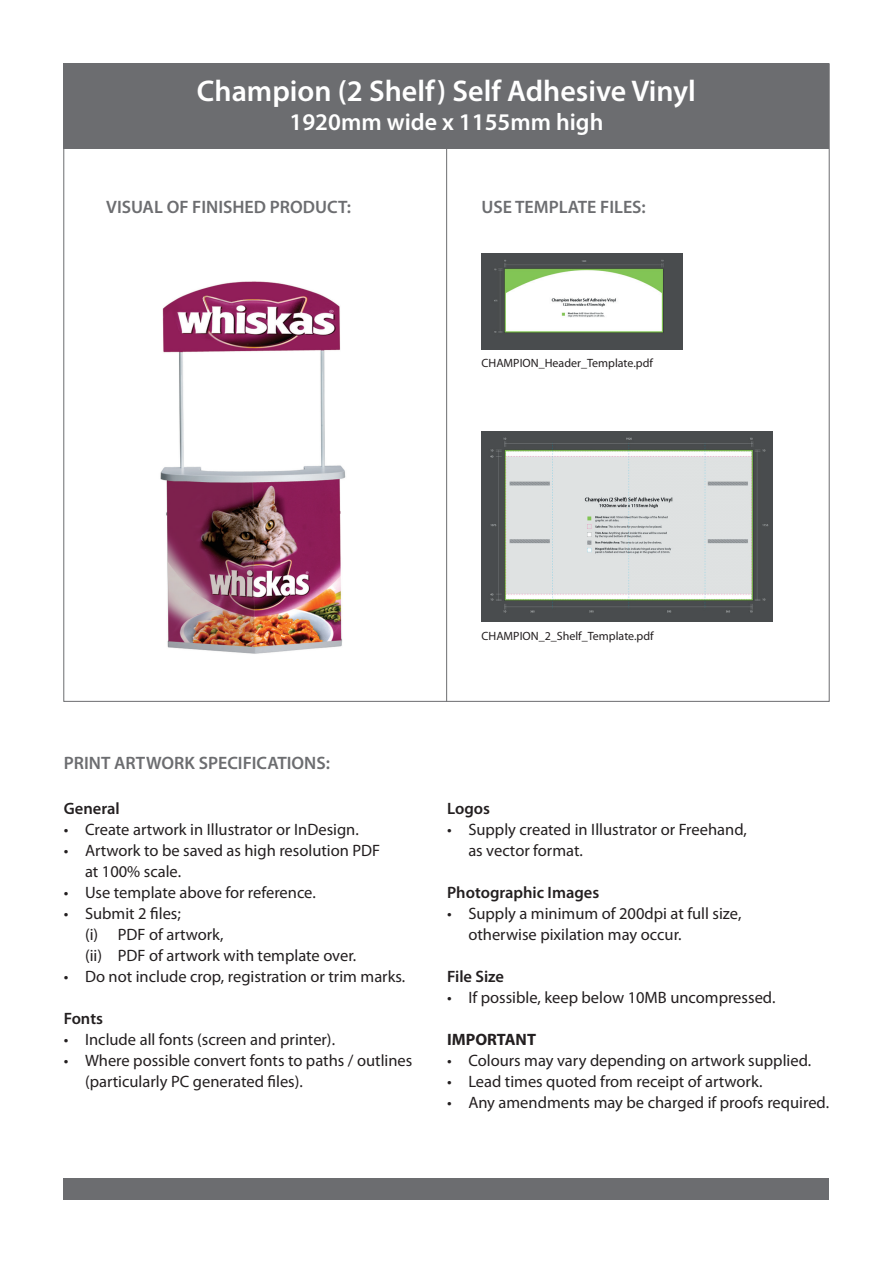
<style>
.page{position:relative;width:893px;height:1263px;background:#fff}
.page>*{position:absolute;margin:0;border:0;box-sizing:border-box;transform-origin:0 0}
.t1{font:600 30px "Myriad Pro";color:#fff}
.t2{font:600 24px "Myriad Pro";color:#fff}
.t3{font:600 18px "Myriad Pro";color:#6c6d70}
.t4{font:16.5px/21px "Myriad Pro";color:#231f20}
.t5{font:600 16.5px "Myriad Pro";color:#231f20}
.t6{font:700 16.5px "Myriad Pro";color:#231f20}
.t7{font:12px "Myriad Pro";color:#231f20}
</style>
<div class="page">
<hr style="left:446px;top:64px;width:1px;height:638px;background:#6c6d70">
<div style="left:64px;top:64px;width:765px;height:85px;background:#6c6d70"></div>
<div style="left:64px;top:1178px;width:765px;height:21px;background:#6c6d70"></div>
<img style="left:160px;top:281px;width:186px;height:373px">
<img style="left:482px;top:432px;width:290px;height:189px">
<img style="left:482px;top:253px;width:201px;height:96px">
<h1 class="t1" style="left:197px;top:72px;width:501px">Champion (2 Shelf) Self Adhesive Vinyl</h1>
<h2 class="t2" style="left:290px;top:106px;width:315px">1920mm wide x 1155mm high</h2>
<p class="t3" style="left:106px;top:196px;width:246px">VISUAL OF FINISHED PRODUCT:</p>
<p class="t3" style="left:482px;top:196px;width:166px">USE TEMPLATE FILES:</p>
<p class="t7" style="left:482px;top:356px;width:173px">CHAMPION_Header_Template.pdf</p>
<p class="t7" style="left:482px;top:629px;width:174px">CHAMPION_2_Shelf_Template.pdf</p>
<p class="t3" style="left:64px;top:752px;width:268px">PRINT ARTWORK SPECIFICATIONS:</p>
<p class="t5" style="left:64px;top:798px;width:57px">General</p>
<p class="t4" style="left:64px;top:819px;width:297px">• Create artwork in Illustrator or InDesign.</p>
<p class="t4" style="left:85px;top:840px;width:297px;text-indent:-21px">• Artwork to be saved as high resolution PDF at 100% scale.</p>
<p class="t4" style="left:64px;top:882px;width:253px">• Use template above for reference.</p>
<p class="t4" style="left:85px;top:903px;width:273px;text-indent:-21px">• Submit 2 files;<br>(i) PDF of artwork,<br>(ii) PDF of artwork with template over.</p>
<p class="t4" style="left:64px;top:966px;width:343px">• Do not include crop, registration or trim marks.</p>
<p class="t5" style="left:64px;top:1008px;width:41px">Fonts</p>
<p class="t4" style="left:64px;top:1029px;width:273px">• Include all fonts (screen and printer).</p>
<p class="t4" style="left:85px;top:1050px;width:329px;text-indent:-21px">• Where possible convert fonts to paths / outlines (particularly PC generated files).</p>
<p class="t5" style="left:447px;top:798px;width:44px">Logos</p>
<p class="t4" style="left:468px;top:819px;width:280px;text-indent:-21px">• Supply created in Illustrator or Freehand, as vector format.</p>
<p class="t5" style="left:447px;top:882px;width:154px">Photographic Images</p>
<p class="t4" style="left:468px;top:903px;width:275px;text-indent:-21px">• Supply a minimum of 200dpi at full size, otherwise pixilation may occur.</p>
<p class="t5" style="left:447px;top:966px;width:59px">File Size</p>
<p class="t4" style="left:447px;top:987px;width:330px">• If possible, keep below 10MB uncompressed.</p>
<p class="t6" style="left:447px;top:1029px;width:90px">IMPORTANT</p>
<p class="t4" style="left:447px;top:1050px;width:366px">• Colours may vary depending on artwork supplied.</p>
<p class="t4" style="left:447px;top:1071px;width:317px">• Lead times quoted from receipt of artwork.</p>
<p class="t4" style="left:447px;top:1092px;width:384px">• Any amendments may be charged if proofs required.</p>
</div>
